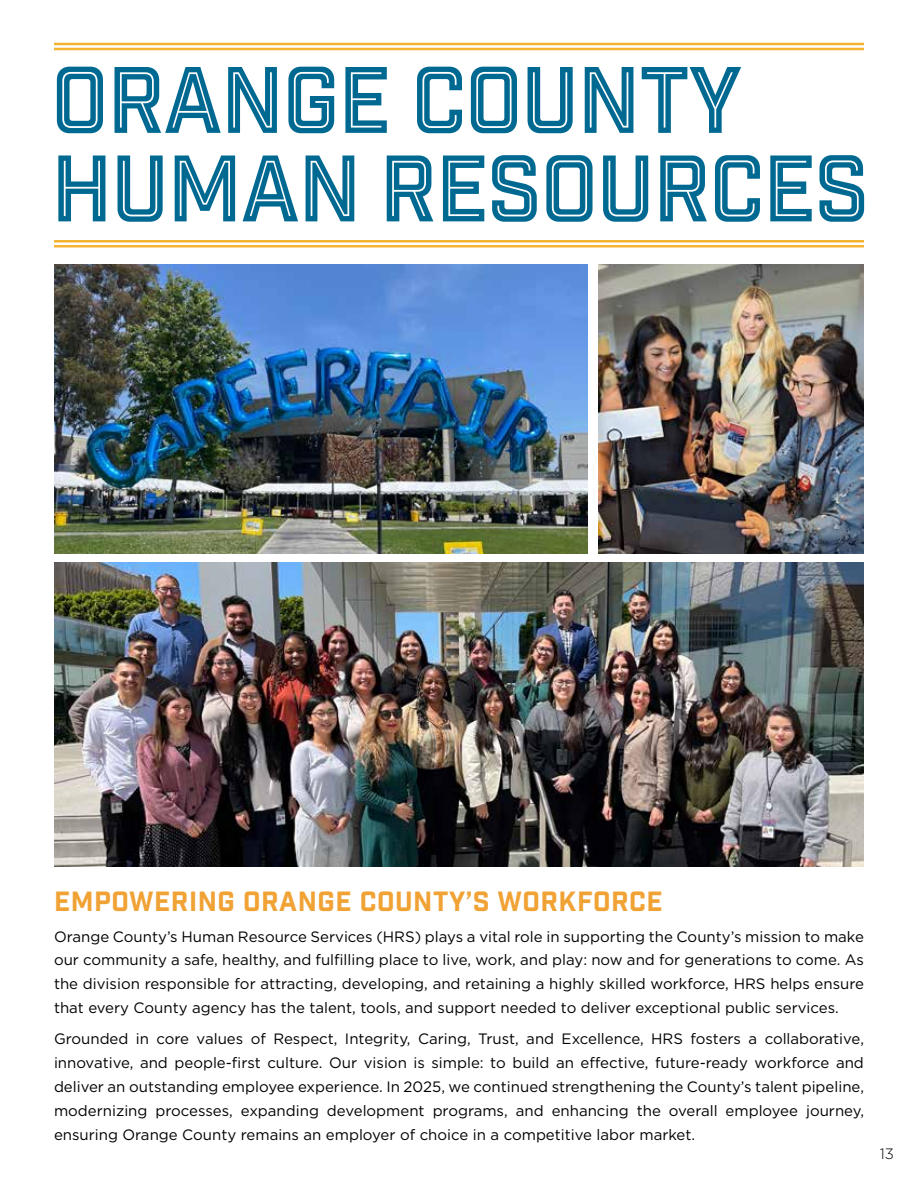
<style>
.page{position:relative;width:918px;height:1188px;background:#fff}
.page>*{position:absolute;margin:0;border:0;box-sizing:border-box;transform-origin:0 0}
.t1{font:91.5px/88.5px "Industry Inc Inline";letter-spacing:-.01em;color:#006992;scale:.96 1}
.t2{font:27px "Industry Inc Base";letter-spacing:.02em;color:#f1a234}
.t3{font:15px/24px "Gotham";color:#000;text-align:justify}
.t4{font:300 15px "Gotham";color:#000}
</style>
<div class="page">
<hr style="left:54px;top:43px;width:810px;height:2px;background:#f4b333">
<hr style="left:54px;top:48px;width:810px;height:2px;background:#f4b333">
<hr style="left:54px;top:240px;width:810px;height:2px;background:#f4b333">
<hr style="left:54px;top:245px;width:810px;height:2px;background:#f4b333">
<img style="left:54px;top:264px;width:534px;height:290px">
<img style="left:598px;top:264px;width:266px;height:290px">
<img style="left:55px;top:563px;width:808px;height:304px">
<h1 class="t1" style="left:51px;top:61px;width:853px">ORANGE COUNTY<br>HUMAN RESOURCES</h1>
<h2 class="t2" style="left:54px;top:885px;width:610px">EMPOWERING ORANGE COUNTY’S WORKFORCE</h2>
<p class="t3" style="left:54px;top:924px;width:812px">Orange County’s Human Resource Services (HRS) plays a vital role in supporting the County’s mission to make our community a safe, healthy, and fulfilling place to live, work, and play: now and for generations to come. As the division responsible for attracting, developing, and retaining a highly skilled workforce, HRS helps ensure that every County agency has the talent, tools, and support needed to deliver exceptional public services.</p>
<p class="t3" style="left:54px;top:1027px;width:812px">Grounded in core values of Respect, Integrity, Caring, Trust, and Excellence, HRS fosters a collaborative, innovative, and people-first culture. Our vision is simple: to build an effective, future-ready workforce and deliver an outstanding employee experience. In 2025, we continued strengthening the County’s talent pipeline, modernizing processes, expanding development programs, and enhancing the overall employee journey, ensuring Orange County remains an employer of choice in a competitive labor market.</p>
<p class="t4" style="left:880px;top:1145px;width:16px">13</p>
</div>
